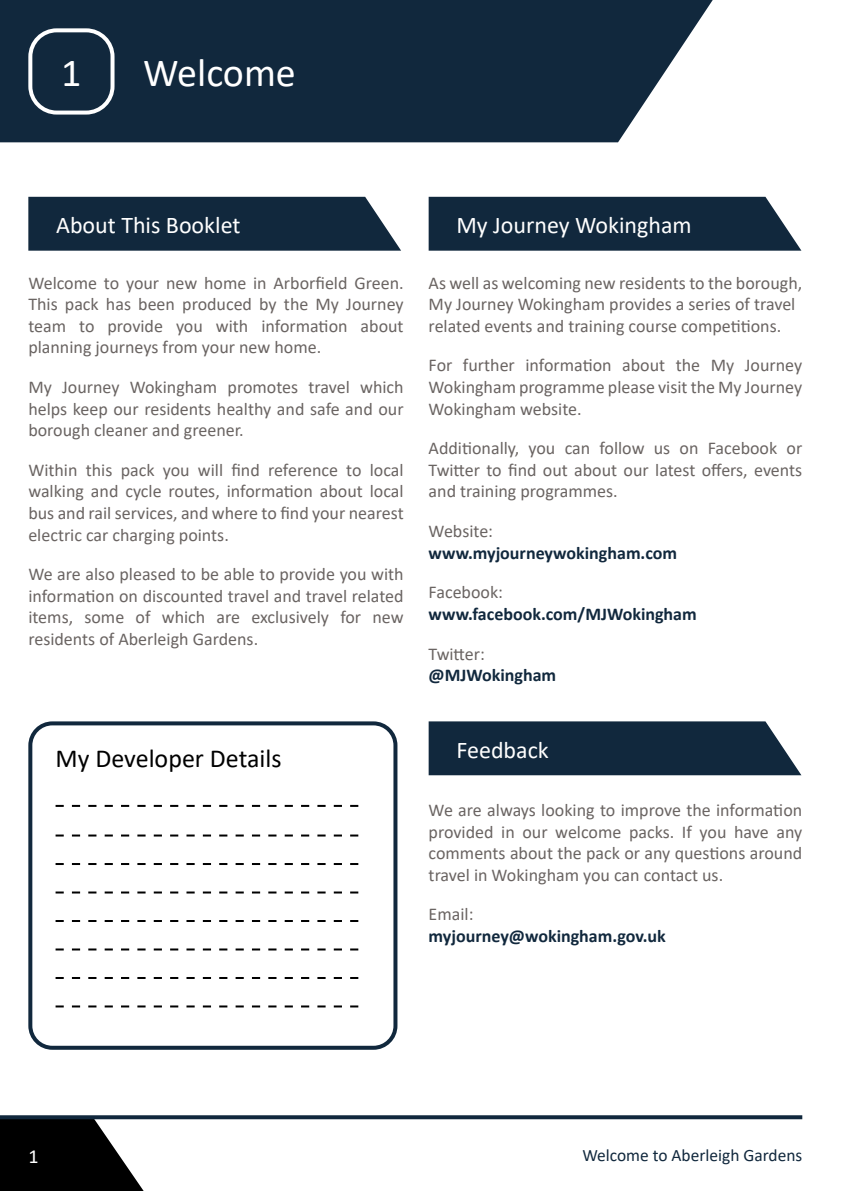
<style>
.page{position:relative;width:842px;height:1191px;background:#fff}
.page>*{position:absolute;margin:0;border:0;box-sizing:border-box;transform-origin:0 0}
.t1{font:40px "Calibri";color:#fff}
.t2{font:26px "Calibri";color:#000}
.t3{font:24px "Calibri";color:#fff}
.t4{font:20px "Calibri";color:#fff}
.t5{font:18px/21.6px "Calibri";color:#6a6462;text-align:justify}
.t6{font:700 18px "Calibri";color:#11283d}
.t7{font:17.4px "Calibri";color:#11283d}
</style>
<div class="page">
<svg style="left:0;top:0;width:713px;height:142px;background:#21374a"></svg>
<svg style="left:0;top:1119px;width:144px;height:72px"></svg>
<div style="left:30px;top:30px;width:83px;height:83px;background:#11283d;border-radius:26px"></div>
<div style="left:28px;top:28px;width:87px;height:87px;border:4px solid #fff;border-radius:26px"></div>
<svg style="left:28px;top:197px;width:373px;height:54px;background:#1d3347"></svg>
<div style="left:429px;top:197px;width:372px;height:54px;background:#11283d"></div>
<div style="left:429px;top:721px;width:372px;height:54px;background:#11283d"></div>
<div style="left:28px;top:721px;width:369px;height:328px;border:4px solid #11283d;border-radius:22px"></div>
<svg style="left:0;top:1115px;width:802px;height:4px;background:#203649"></svg>
<svg style="left:56px;top:805px;width:302px;height:2px"></svg>
<svg style="left:56px;top:834px;width:302px;height:2px"></svg>
<svg style="left:56px;top:863px;width:302px;height:2px"></svg>
<svg style="left:56px;top:891px;width:302px;height:2px"></svg>
<svg style="left:56px;top:920px;width:302px;height:2px"></svg>
<svg style="left:56px;top:948px;width:302px;height:2px"></svg>
<svg style="left:56px;top:977px;width:302px;height:2px"></svg>
<svg style="left:56px;top:1005px;width:302px;height:2px"></svg>
<h1 class="t1" style="left:61px;top:45px;width:22px">1</h1>
<h1 class="t1" style="left:143px;top:45px;width:154px">Welcome</h1>
<h3 class="t3" style="left:56px;top:208px;width:186px">About This Booklet</h3>
<h3 class="t3" style="left:456px;top:208px;width:237px">My Journey Wokingham</h3>
<p class="t5" style="left:28px;top:271px;width:377px">Welcome to your new home in Arborfield Green.<br>This pack has been produced by the My Journey team to provide you with information about planning journeys from your new home.</p>
<p class="t5" style="left:28px;top:376px;width:377px">My Journey Wokingham promotes travel which helps keep our residents healthy and safe and our borough cleaner and greener.</p>
<p class="t5" style="left:28px;top:458px;width:377px">Within this pack you will find reference to local walking and cycle routes, information about local bus and rail services, and where to find your nearest electric car charging points.</p>
<p class="t5" style="left:28px;top:563px;width:377px">We are also pleased to be able to provide you with information on discounted travel and travel related items, some of which are exclusively for new residents of Aberleigh Gardens.</p>
<h2 class="t2" style="left:56px;top:740px;width:228px">My Developer Details</h2>
<p class="t5" style="left:429px;top:271px;width:375px;text-align:left">As well as welcoming new residents to the borough,<br>My Journey Wokingham provides a series of travel related events and training course competitions.</p>
<p class="t5" style="left:429px;top:354px;width:375px">For further information about the My Journey Wokingham programme please visit the My Journey Wokingham website.</p>
<p class="t5" style="left:429px;top:437px;width:375px">Additionally, you can follow us on Facebook or Twitter to find out about our latest offers, events and training programmes.</p>
<p class="t5" style="left:429px;top:520px;width:66px">Website:</p>
<p class="t6" style="left:429px;top:540px;width:250px">www.myjourneywokingham.com</p>
<p class="t5" style="left:429px;top:581px;width:76px">Facebook:</p>
<p class="t6" style="left:429px;top:601px;width:270px">www.facebook.com/MJWokingham</p>
<p class="t5" style="left:429px;top:642px;width:58px">Twitter:</p>
<p class="t6" style="left:429px;top:662px;width:129px">@MJWokingham</p>
<h3 class="t3" style="left:456px;top:733px;width:94px">Feedback</h3>
<p class="t5" style="left:429px;top:798px;width:375px">We are always looking to improve the information provided in our welcome packs. If you have any comments about the pack or any questions around travel in Wokingham you can contact us.</p>
<p class="t5" style="left:429px;top:903px;width:46px">Email:</p>
<p class="t6" style="left:429px;top:923px;width:239px">myjourney@wokingham.gov.uk</p>
<p class="t4" style="left:28px;top:1142px;width:12px">1</p>
<p class="t7" style="left:582px;top:1142px;width:221px">Welcome to Aberleigh Gardens</p>
</div>
